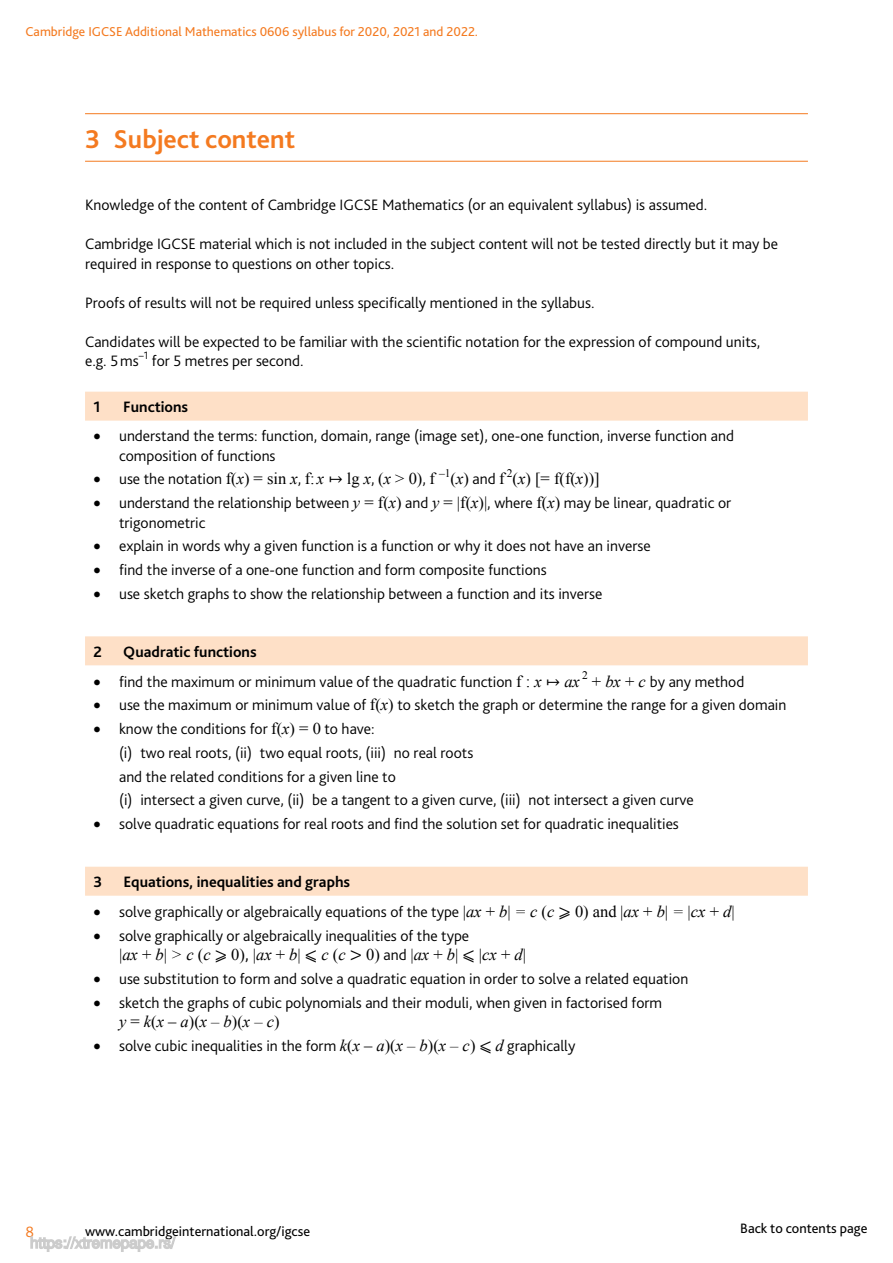
<style>
.page{position:relative;width:893px;height:1263px;background:#fff}
.page>*{position:absolute;margin:0;border:0;box-sizing:border-box;transform-origin:0 0}
.t1{font:700 27px "Bliss Pro";color:#f47a20}
.t2{font:italic 16.5px "Times New Roman";color:#000}
.t3{font:16.5px "Times New Roman";color:#000}
.t4{font:300 15.75px/19.5px "Bliss Pro";color:#000}
.t5{font:700 15.75px "Bliss Pro";color:#000}
.t6{font:300 15.75px "Bliss Pro";color:#f47a20}
.t7{font:14.25px "Bliss Pro";color:#000}
.t8{font:13.5px "Bliss Pro";color:#f47a20}
.t9{font:11.55px "Times New Roman";color:#000}
.s1{font-family:"Times New Roman";font-weight:400;font-size:16.5px}
.s2{font-family:"Times New Roman";font-weight:400;font-style:italic;font-size:16.5px}
.s3{font-family:"Cambria Math";font-weight:400;font-size:16.5px}
.s4{font-style:italic}
.s5{font-family:"Bliss Pro";font-weight:300;font-size:15.75px}
.s6{font-style:normal}
.s7{font-family:"Cambria Math";font-style:normal}
.s8{font-family:"Bliss Pro";font-style:normal;font-size:15.75px}
.s9{font-family:"Bliss Pro";font-weight:300;font-style:normal;font-size:15.75px}
</style>
<div class="page">
<hr style="left:85px;top:113px;width:723px;height:1px;background:#f47a20">
<hr style="left:85px;top:161px;width:723px;height:1px;background:#f47a20">
<svg style="left:85px;top:392px;width:723px;height:504px"></svg>
<svg style="left:30px;top:1236px;width:146px;height:16px"></svg>
<svg style="left:458px;top:496px;width:1px;height:16px"></svg>
<p class="t8" style="left:26px;top:26px;width:454px">Cambridge IGCSE Additional Mathematics 0606 syllabus for 2020, 2021 and 2022.</p>
<h1 class="t1" style="left:85px;top:127px;width:212px">3 Subject content</h1>
<p class="t4" style="left:85px;top:196px;width:624px">Knowledge of the content of Cambridge IGCSE Mathematics (or an equivalent syllabus) is assumed.</p>
<p class="t4" style="left:85px;top:235px;width:695px">Cambridge IGCSE material which is not included in the subject content will not be tested directly but it may be required in response to questions on other topics.</p>
<p class="t4" style="left:85px;top:294px;width:511px">Proofs of results will not be required unless specifically mentioned in the syllabus.</p>
<p class="t4" style="left:85px;top:333px;width:677px">Candidates will be expected to be familiar with the scientific notation for the expression of compound units, e.g. 5 ms<sup>–1</sup> for 5 metres per second.</p>
<p class="t5" style="left:94px;top:400px;width:9px">1</p>
<p class="t5" style="left:123px;top:400px;width:66px">Functions</p>
<p class="t4" style="left:119px;top:427px;width:616px;text-indent:-26px">• understand the terms: function, domain, range (image set), one-one function, inverse function and composition of functions</p>
<p class="t4" style="left:94px;top:470px;width:343px">• use the notation <span class="s1">f(</span><span class="s2">x</span><span class="s1">) = sin</span> <span class="s2">x</span>, <span class="s1">f:</span> <span class="s2">x</span> <span class="s3">↦</span> <span class="s1">lg</span> <span class="s2">x</span>, <span class="s1">(</span><span class="s2">x</span> <span class="s1">&gt; 0)</span>, <span class="s1">f</span></p>
<p class="t9" style="left:439px;top:469px;width:13px">–1</p>
<p class="t3" style="left:451px;top:473px;width:56px">(<span class="s4">x</span>) <span class="s5">and</span> f</p>
<p class="t9" style="left:507px;top:469px;width:7px">2</p>
<p class="t3" style="left:513px;top:473px;width:89px">(<span class="s4">x</span>) [= f(f(<span class="s4">x</span>))]</p>
<p class="t4" style="left:119px;top:494px;width:614px;text-indent:-26px">• understand the relationship between <span class="s2">y</span> <span class="s1">= f(</span><span class="s2">x</span><span class="s1">)</span> and <span class="s2">y</span> <span class="s1">= f(</span><span class="s2">x</span><span class="s1">)|</span>, where <span class="s1">f(</span><span class="s2">x</span><span class="s1">)</span> may be linear, quadratic or trigonometric</p>
<p class="t4" style="left:94px;top:537px;width:559px">• explain in words why a given function is a function or why it does not have an inverse</p>
<p class="t4" style="left:94px;top:561px;width:455px">• find the inverse of a one-one function and form composite functions</p>
<p class="t4" style="left:94px;top:585px;width:510px">• use sketch graphs to show the relationship between a function and its inverse</p>
<p class="t5" style="left:94px;top:645px;width:10px">2</p>
<p class="t5" style="left:123px;top:645px;width:135px">Quadratic functions</p>
<p class="t4" style="left:94px;top:673px;width:652px">• find the maximum or minimum value of the quadratic function <span class="s1">f :</span> <span class="s2">x</span> <span class="s3">↦</span> <span class="s2">ax</span> <sup>2</sup> <span class="s1">+</span> <span class="s2">bx</span> <span class="s1">+</span> <span class="s2">c</span> by any method</p>
<p class="t4" style="left:94px;top:696px;width:694px">• use the maximum or minimum value of <span class="s1">f(</span><span class="s2">x</span><span class="s1">)</span> to sketch the graph or determine the range for a given domain</p>
<p class="t4" style="left:119px;top:718px;width:576px;line-height:23.7px;text-indent:-26px">• know the conditions for <span class="s1">f(</span><span class="s2">x</span><span class="s1">) = 0</span> to have:<br>(i) two real roots, (ii) two equal roots, (iii) no real roots<br>and the related conditions for a given line to<br>(i) intersect a given curve, (ii) be a tangent to a given curve, (iii) not intersect a given curve</p>
<p class="t4" style="left:94px;top:815px;width:587px">• solve quadratic equations for real roots and find the solution set for quadratic inequalities</p>
<p class="t5" style="left:94px;top:875px;width:10px">3</p>
<p class="t5" style="left:123px;top:875px;width:228px">Equations, inequalities and graphs</p>
<p class="t4" style="left:94px;top:903px;width:639px">• solve graphically or algebraically equations of the type <span class="s2">ax</span> <span class="s1">+</span> <span class="s2">b = c</span> <span class="s1">(</span><span class="s2">c</span> <span class="s3">⩾</span> <span class="s1">0) and</span> <span class="s2">ax</span> <span class="s1">+</span> <span class="s2">b = cx</span> <span class="s1">+</span> <span class="s2">d</span></p>
<p class="t4" style="left:94px;top:927px;width:377px">• solve graphically or algebraically inequalities of the type</p>
<p class="t2" style="left:122px;top:949px;width:402px">ax <span class="s6">+</span> b &gt; c <span class="s6">(</span>c <span class="s7">⩾</span> <span class="s6">0)</span><span class="s8">,</span> ax <span class="s6">+</span> b <span class="s7">⩽</span> c <span class="s6">(</span>c <span class="s7">&gt;</span> <span class="s6">0)</span> <span class="s9">and</span> ax <span class="s6">+</span> b <span class="s7">⩽</span> cx <span class="s6">+</span> d</p>
<p class="t4" style="left:94px;top:970px;width:596px">• use substitution to form and solve a quadratic equation in order to solve a related equation</p>
<p class="t4" style="left:94px;top:994px;width:570px">• sketch the graphs of cubic polynomials and their moduli, when given in factorised form</p>
<p class="t2" style="left:119px;top:1016px;width:162px">y <span class="s6">=</span> k<span class="s6">(</span>x <span class="s6">–</span> a<span class="s6">)(</span>x – b<span class="s6">)(</span>x – c<span class="s6">)</span></p>
<p class="t4" style="left:94px;top:1037px;width:483px">• solve cubic inequalities in the form <span class="s2">k</span><span class="s1">(</span><span class="s2">x</span> <span class="s1">–</span> <span class="s2">a</span><span class="s1">)(</span><span class="s2">x – b</span><span class="s1">)(</span><span class="s2">x – c</span><span class="s1">)</span> <span class="s3">⩽</span> <span class="s2">d</span> graphically</p>
<p class="t6" style="left:26px;top:1224px;width:10px">8</p>
<p class="t7" style="left:85px;top:1225px;width:227px">www.cambridgeinternational.org/igcse</p>
<p class="t7" style="left:740px;top:1223px;width:129px">Back to contents page</p>
</div>
